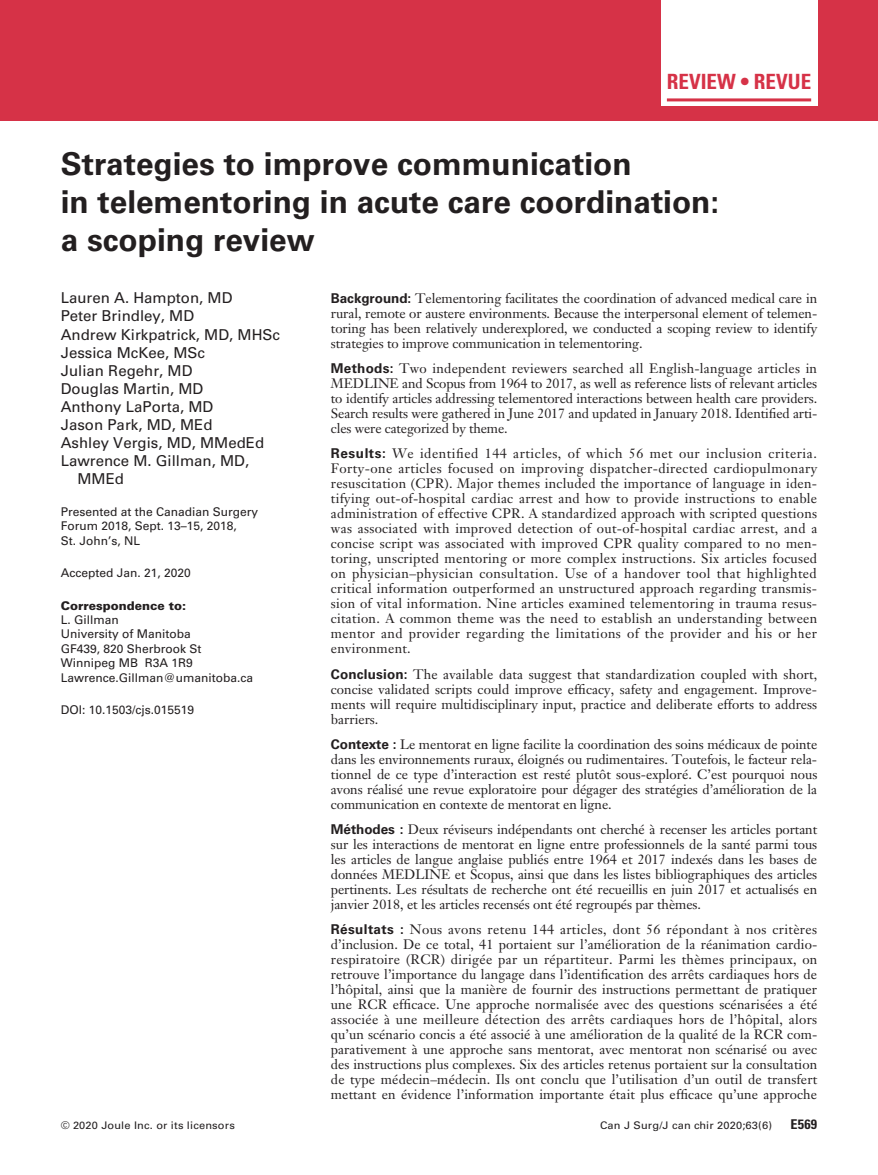
<style>
.page{position:relative;width:878px;height:1175px;background:#fff}
.page>*{position:absolute;margin:0;border:0;box-sizing:border-box;transform-origin:0 0}
.t1{font:700 31.5px/37.8px "Univers LT Std";color:#231f20}
.t2{font:700 condensed 21px "Univers LT Std";color:#d63247}
.t3{font:15px "Univers LT Std";color:#231f20}
.t4{font:13.5px/15px "Janson Text LT Std";letter-spacing:-.005em;color:#231f20;text-align:justify}
.t5{font:700 condensed 13.5px "Univers LT Std";color:#231f20;scale:1.05 1}
.t6{font:12px/14.4px "Univers LT Std";color:#231f20}
.t7{font:900 12px "Univers LT Std";color:#231f20}
.t8{font:10.5px "Univers LT Std";letter-spacing:.015em;color:#231f20;scale:1.05 1}
.s1{font-family:"Univers LT Std";font-weight:700}
</style>
<div class="page">
<div style="left:0;top:0;width:878px;height:120px;background:#d63247"></div>
<div style="left:661px;top:0;width:156px;height:106px;background:#fff"></div>
<hr style="left:667px;top:98px;width:144px;height:3px;background:#d63247">
<h2 class="t2" style="left:667px;top:69px;width:146px">REVIEW • REVUE</h2>
<h1 class="t1" style="left:61px;top:145px;width:660px">Strategies to improve communication<br>in telementoring in acute care coordination: a scoping review</h1>
<p class="t4" style="left:331px;top:290px;width:488px"><span class="s1">Background:</span> Telementoring facilitates the coordination of advanced medical care in rural, remote or austere environments. Because the interpersonal element of telemen&shy;toring has been relatively underexplored, we conducted a scoping review to identify strategies to improve communication in telementoring.</p>
<p class="t4" style="left:331px;top:361px;width:488px"><span class="s1">Methods:</span> Two independent reviewers searched all English-language articles in MEDLINE and Scopus from 1964 to 2017, as well as reference lists of relevant articles to identify articles addressing telementored interactions between health care providers.<br>Search results were gathered in June 2017 and updated in January 2018. Identified arti&shy;cles were categorized by theme.</p>
<p class="t4" style="left:331px;top:446px;width:488px"><span class="s1">Results:</span> We identified 144 articles, of which 56 met our inclusion criteria.<br>Forty-one articles focused on improving dispatcher-directed cardiopulmonary resuscitation (CPR). Major themes included the importance of language in iden&shy;tifying out-of-hospital cardiac arrest and how to provide instructions to enable administration of effective CPR. A standardized approach with scripted questions was associated with improved detection of out-of-hospital cardiac arrest, and a concise script was associated with improved CPR quality compared to no men&shy;toring, unscripted mentoring or more complex instructions. Six articles focused on physician–physician consultation. Use of a handover tool that highlighted critical information outperformed an unstructured approach regarding transmis&shy;sion of vital information. Nine articles examined telementoring in trauma resus&shy;citation. A common theme was the need to establish an understanding between mentor and provider regarding the limitations of the provider and his or her environment.</p>
<p class="t4" style="left:331px;top:666px;width:488px"><span class="s1">Conclusion:</span> The available data suggest that standardization coupled with short, concise validated scripts could improve efficacy, safety and engagement. Improve&shy;ments will require multidisciplinary input, practice and deliberate efforts to address barriers.</p>
<p class="t4" style="left:331px;top:736px;width:488px"><span class="s1">Contexte :</span> Le mentorat en ligne facilite la coordination des soins médicaux de pointe dans les environnements ruraux, éloignés ou rudimentaires. Toutefois, le facteur rela&shy;tionnel de ce type d’interaction est resté plutôt sous-exploré. C’est pourquoi nous avons réalisé une revue exploratoire pour dégager des stratégies d’amélioration de la communication en contexte de mentorat en ligne.</p>
<p class="t4" style="left:331px;top:821px;width:488px"><span class="s1">Méthodes :</span> Deux réviseurs indépendants ont cherché à recenser les articles portant sur les interactions de mentorat en ligne entre professionnels de la santé parmi tous les articles de langue anglaise publiés entre 1964 et 2017 indexés dans les bases de données MEDLINE et Scopus, ainsi que dans les listes bibliographiques des articles pertinents. Les résultats de recherche ont été recueillis en juin 2017 et actualisés en janvier 2018, et les articles recensés ont été regroupés par thèmes.</p>
<p class="t4" style="left:331px;top:922px;width:488px"><span class="s1">Résultats :</span> Nous avons retenu 144 articles, dont 56 répondant à nos critères d’inclusion. De ce total, 41 portaient sur l’amélioration de la réanimation cardio&shy;respiratoire (RCR) dirigée par un répartiteur. Parmi les thèmes principaux, on retrouve l’importance du langage dans l’identification des arrêts cardiaques hors de l’hôpital, ainsi que la manière de fournir des instructions permettant de pratiquer une RCR efficace. Une approche normalisée avec des questions scénarisées a été associée à une meilleure détection des arrêts cardiaques hors de l’hôpital, alors qu’un scénario concis a été associé à une amélioration de la qualité de la RCR com&shy;parativement à une approche sans mentorat, avec mentorat non scénarisé ou avec des instructions plus complexes. Six des articles retenus portaient sur la consultation de type médecin–médecin. Ils ont conclu que l’utilisation d’un outil de transfert mettant en évidence l’information importante était plus efficace qu’une approche</p>
<p class="t3" style="left:61px;top:289px;width:173px">Lauren A. Hampton, MD</p>
<p class="t3" style="left:61px;top:307px;width:135px">Peter Brindley, MD</p>
<p class="t3" style="left:61px;top:325px;width:221px">Andrew Kirkpatrick, MD, MHSc</p>
<p class="t3" style="left:61px;top:343px;width:146px">Jessica McKee, MSc</p>
<p class="t3" style="left:61px;top:361px;width:133px">Julian Regehr, MD</p>
<p class="t3" style="left:61px;top:379px;width:144px">Douglas Martin, MD</p>
<p class="t3" style="left:61px;top:397px;width:154px">Anthony LaPorta, MD</p>
<p class="t3" style="left:61px;top:415px;width:153px">Jason Park, MD, MEd</p>
<p class="t3" style="left:61px;top:433px;width:205px">Ashley Vergis, MD, MMedEd</p>
<p class="t3" style="left:61px;top:451px;width:190px">Lawrence M. Gillman, MD,</p>
<p class="t3" style="left:77px;top:469px;width:48px">MMEd</p>
<p class="t6" style="left:61px;top:504px;width:199px">Presented at the Canadian Surgery<br>Forum 2018, Sept. 13–15, 2018,<br>St. John’s, NL</p>
<p class="t6" style="left:61px;top:566px;width:132px">Accepted Jan. 21, 2020</p>
<p class="t7" style="left:61px;top:598px;width:127px">Correspondence to:</p>
<p class="t6" style="left:61px;top:612px;width:194px">L. Gillman<br>University of Manitoba<br>GF439, 820 Sherbrook St<br>Winnipeg MB R3A 1R9<br>Lawrence.Gillman@umanitoba.ca</p>
<p class="t6" style="left:61px;top:702px;width:135px">DOI: 10.1503/cjs.015519</p>
<p class="t8" style="left:61px;top:1119px;width:167px">© 2020 Joule Inc. or its licensors</p>
<p class="t8" style="left:600px;top:1119px;width:165px">Can J Surg/J can chir 2020;63(6)</p>
<p class="t5" style="left:790px;top:1116px;width:27px">E569</p>
</div>
